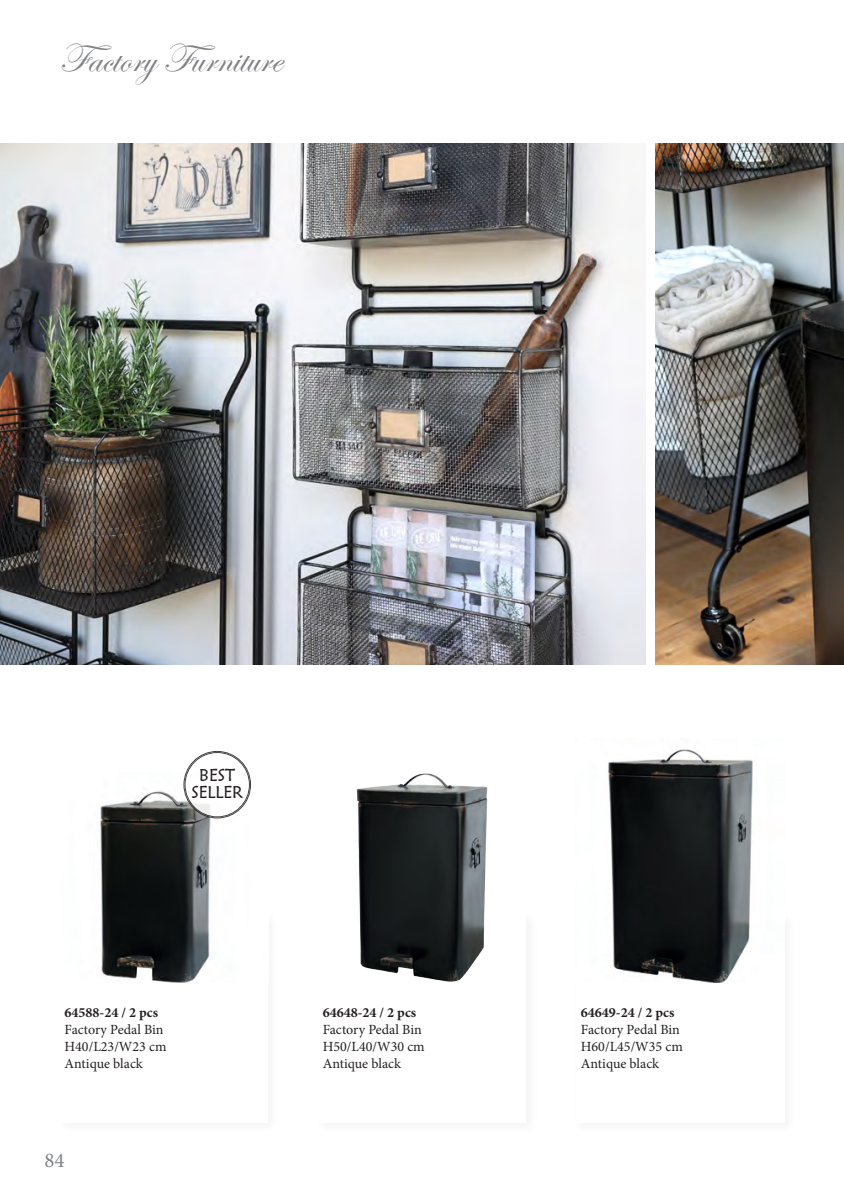
<style>
.page{position:relative;width:844px;height:1191px;background:#fff}
.page>*{position:absolute;margin:0;border:0;box-sizing:border-box;transform-origin:0 0}
.t1{font:42px "Edwardian Script ITC";color:#808285}
.t2{font:21px "Minion Pro";color:#808285}
.t3{font:17.15px "Maiandra GD";color:#231f20}
.t4{font:14px "Minion Pro";color:#231f20}
.t5{font:700 14px "Minion Pro";color:#231f20}
</style>
<div class="page">
<img style="left:356px;top:773px;width:132px;height:209px">
<img style="left:608px;top:749px;width:145px;height:233px">
<img style="left:655px;top:144px;width:188px;height:521px">
<img style="left:0;top:144px;width:645px;height:521px">
<img style="left:99px;top:773px;width:152px;height:209px">
<div style="left:184px;top:752px;width:66px;height:65px;background:#fff;border-radius:50%"></div>
<div style="left:185px;top:752px;width:65px;height:65px;border:1px solid #231f20;border-radius:50%"></div>
<p class="t1" style="left:60px;top:35px;width:223px">Factory Furniture</p>
<p class="t3" style="left:199px;top:764px;width:38px">BEST</p>
<p class="t3" style="left:191px;top:781px;width:53px">SELLER</p>
<p class="t5" style="left:64px;top:1003px;width:95px">64588-24 / 2 pcs</p>
<p class="t4" style="left:64px;top:1020px;width:101px">Factory Pedal Bin</p>
<p class="t4" style="left:64px;top:1037px;width:104px">H40/L23/W23 cm</p>
<p class="t4" style="left:64px;top:1054px;width:80px">Antique black</p>
<h2 class="t2" style="left:44px;top:1145px;width:22px">84</h2>
<p class="t5" style="left:322px;top:1003px;width:95px">64648-24 / 2 pcs</p>
<p class="t4" style="left:322px;top:1020px;width:101px">Factory Pedal Bin</p>
<p class="t4" style="left:322px;top:1037px;width:104px">H50/L40/W30 cm</p>
<p class="t4" style="left:322px;top:1054px;width:80px">Antique black</p>
<p class="t5" style="left:580px;top:1003px;width:95px">64649-24 / 2 pcs</p>
<p class="t4" style="left:580px;top:1020px;width:101px">Factory Pedal Bin</p>
<p class="t4" style="left:580px;top:1037px;width:104px">H60/L45/W35 cm</p>
<p class="t4" style="left:580px;top:1054px;width:80px">Antique black</p>
</div>
